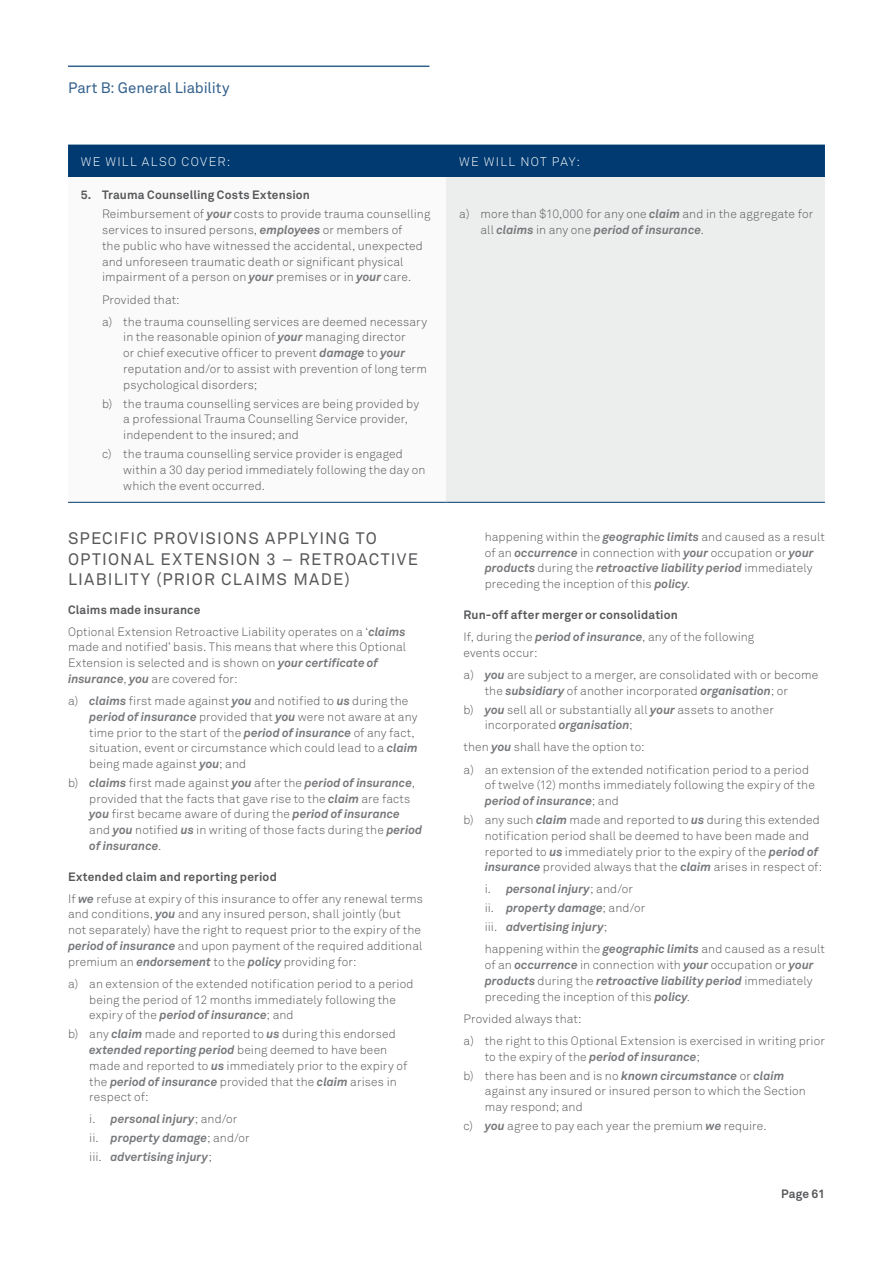
<style>
.page{position:relative;width:893px;height:1263px;background:#fff}
.page>*{position:absolute;margin:0;border:0;box-sizing:border-box;transform-origin:0 0}
.Body_heading_2{font:16.5px/20.2px "Akkurat Pro";letter-spacing:.07em;color:#57585a}
.t1{font:15px "Akkurat Pro";letter-spacing:-.005em;color:#33618d}
.H1_TABLE{font:12.3px "Akkurat Light Pro";letter-spacing:.105em;color:#fff}
.B_Body_Bullets_1{font:12px/15.8px "Akkurat Light Pro";letter-spacing:.01em;color:#57585a}
.B_Body_inset{font:12px/15.8px "Akkurat Light Pro";letter-spacing:.01em;color:#57585a}
.B_Body_copy{font:12px/15.8px "Akkurat Light Pro";letter-spacing:.01em;color:#57585a}
.B_Body_Bullets_2{font:12px/15.8px "Akkurat Light Pro";letter-spacing:.01em;color:#57585a}
.B_Body_Bullets_2-2{font:italic 700 12px "Akkurat Pro";color:#76787b}
.Body_Subhead{font:700 12px "Akkurat Pro";letter-spacing:.015em;color:#57585a}
.Body_bullet_subhead{font:700 12px "Akkurat Pro";letter-spacing:.015em;color:#57585a}
.s1{font-family:"Akkurat Pro";font-weight:700;font-style:italic;color:#76787b}
.s2{font-family:"Akkurat Light Pro";font-weight:400;font-style:normal;color:#57585a}
</style>
<div class="page">
<hr style="left:68px;top:66px;width:361px;height:1px;background:#33618d">
<div style="left:68px;top:145px;width:757px;height:33px;background:#003a70"></div>
<div style="left:68px;top:178px;width:378px;height:324px;background:#fafafa"></div>
<div style="left:446px;top:178px;width:379px;height:324px;background:#eceded"></div>
<hr style="left:68px;top:502px;width:378px;height:1px;background:#003a70">
<hr style="left:446px;top:502px;width:379px;height:1px;background:#003a70">
<p class="t1" style="left:68px;top:79px;width:163px">Part B: General Liability</p>
<p class="H1_TABLE" style="left:81px;top:154px;width:151px">WE WILL ALSO COVER:</p>
<p class="H1_TABLE" style="left:459px;top:154px;width:122px">WE WILL NOT PAY:</p>
<p class="Body_bullet_subhead" style="left:81px;top:188px;width:231px">5. Trauma Counselling Costs Extension</p>
<p class="B_Body_inset" style="left:102px;top:207px;width:330px">Reimbursement of <span class="s1">your</span> costs to provide trauma counselling services to insured persons, <span class="s1">employees</span> or members of<br>the public who have witnessed the accidental, unexpected and unforeseen traumatic death or significant physical impairment of a person on <span class="s1">your</span> premises or in <span class="s1">your</span> care.</p>
<p class="B_Body_inset" style="left:102px;top:292px;width:79px">Provided that:</p>
<p class="B_Body_Bullets_2" style="left:123px;top:314px;width:305px;text-indent:-21px">a) the trauma counselling services are deemed necessary in the reasonable opinion of <span class="s1">your</span> managing director<br>or chief executive officer to prevent <span class="s1">damage</span> to <span class="s1">your </span>reputation and/or to assist with prevention of long term psychological disorders;</p>
<p class="B_Body_Bullets_2" style="left:123px;top:396px;width:297px;text-indent:-21px">b) the trauma counselling services are being provided by a professional Trauma Counselling Service provider, independent to the insured; and</p>
<p class="B_Body_Bullets_2" style="left:123px;top:446px;width:303px;text-indent:-21px">c) the trauma counselling service provider is engaged within a 30 day period immediately following the day on which the event occurred.</p>
<p class="B_Body_Bullets_1" style="left:480px;top:207px;width:334px;text-indent:-21px">a) more than $10,000 for any one <span class="s1">claim</span> and in the aggregate for all <span class="s1">claims</span> in any one <span class="s1">period of insurance</span>.</p>
<p class="Body_heading_2" style="left:68px;top:529px;width:352px">SPECIFIC PROVISIONS APPLYING TO<br>OPTIONAL EXTENSION 3 – RETROACTIVE<br>LIABILITY (PRIOR CLAIMS MADE)</p>
<p class="Body_Subhead" style="left:68px;top:602px;width:134px">Claims made insurance</p>
<p class="B_Body_copy" style="left:68px;top:624px;width:340px">Optional Extension Retroactive Liability operates on a ‘<span class="s1">claims </span>made and notified’ basis. This means that where this Optional Extension is selected and is shown on <span class="s1">your certificate of insurance</span>, <span class="s1">you</span> are covered for:</p>
<p class="B_Body_Bullets_1" style="left:89px;top:693px;width:330px;text-indent:-21px">a) <span class="s1">claims</span> first made against <span class="s1">you</span> and notified to <span class="s1">us</span> during the <span class="s1">period of insurance</span> provided that <span class="s1">you</span> were not aware at any time prior to the start of the <span class="s1">period of insurance</span> of any fact, situation, event or circumstance which could lead to a <span class="s1">claim </span>being made against <span class="s1">you</span>; and</p>
<p class="B_Body_Bullets_1" style="left:89px;top:775px;width:334px;text-indent:-21px">b) <span class="s1">claims</span> first made against <span class="s1">you</span> after the <span class="s1">period of insurance</span>, provided that the facts that gave rise to the <span class="s1">claim</span> are facts <span class="s1">you</span> first became aware of during the <span class="s1">period of insurance </span>and <span class="s1">you</span> notified <span class="s1">us</span> in writing of those facts during the <span class="s1">period of insurance</span>.</p>
<p class="Body_Subhead" style="left:68px;top:869px;width:210px">Extended claim and reporting period</p>
<p class="B_Body_copy" style="left:68px;top:891px;width:356px">If <span class="s1">we</span> refuse at expiry of this insurance to offer any renewal terms and conditions, <span class="s1">you</span> and any insured person, shall jointly (but<br>not separately) have the right to request prior to the expiry of the <span class="s1">period of insurance</span> and upon payment of the required additional premium an <span class="s1">endorsement</span> to the <span class="s1">policy</span> providing for:</p>
<p class="B_Body_Bullets_1" style="left:89px;top:976px;width:326px;text-indent:-21px">a) an extension of the extended notification period to a period being the period of 12 months immediately following the expiry of the <span class="s1">period of insurance</span>; and</p>
<p class="B_Body_Bullets_1" style="left:89px;top:1026px;width:319px;text-indent:-21px">b) any <span class="s1">claim</span> made and reported to <span class="s1">us</span> during this endorsed <span class="s1">extended reporting period</span> being deemed to have been made and reported to <span class="s1">us</span> immediately prior to the expiry of the <span class="s1">period of insurance</span> provided that the <span class="s1">claim</span> arises in respect of:</p>
<p class="B_Body_Bullets_2-2" style="left:89px;top:1111px;width:150px"><span class="s2">i.</span> personal injury<span class="s2">; and/or</span></p>
<p class="B_Body_Bullets_2-2" style="left:89px;top:1130px;width:162px"><span class="s2">ii.</span> property damage<span class="s2">; and/or</span></p>
<p class="B_Body_Bullets_2-2" style="left:89px;top:1149px;width:124px"><span class="s2">iii.</span> advertising injury<span class="s2">;</span></p>
<p class="B_Body_inset" style="left:485px;top:529px;width:342px">happening within the <span class="s1">geographic limits</span> and caused as a result of an <span class="s1">occurrence</span> in connection with <span class="s1">your</span> occupation or <span class="s1">your products</span> during the <span class="s1">retroactive liability period</span> immediately preceding the inception of this <span class="s1">policy</span>.</p>
<p class="Body_Subhead" style="left:463px;top:607px;width:216px">Run-off after merger or consolidation</p>
<p class="B_Body_copy" style="left:463px;top:629px;width:292px">If, during the <span class="s1">period of insurance</span>, any of the following events occur:</p>
<p class="B_Body_Bullets_1" style="left:485px;top:667px;width:335px;text-indent:-21px">a) <span class="s1">you</span> are subject to a merger, are consolidated with or become the <span class="s1">subsidiary</span> of another incorporated <span class="s1">organisation</span>; or</p>
<p class="B_Body_Bullets_1" style="left:485px;top:702px;width:291px;text-indent:-21px">b) <span class="s1">you</span> sell all or substantially all <span class="s1">your</span> assets to another incorporated <span class="s1">organisation</span>;</p>
<p class="B_Body_copy" style="left:463px;top:740px;width:183px">then <span class="s1">you</span> shall have the option to:</p>
<p class="B_Body_Bullets_1" style="left:485px;top:762px;width:332px;text-indent:-21px">a) an extension of the extended notification period to a period of twelve (12) months immediately following the expiry of the <span class="s1">period of insurance</span>; and</p>
<p class="B_Body_Bullets_1" style="left:485px;top:812px;width:339px;text-indent:-21px">b) any such <span class="s1">claim</span> made and reported to <span class="s1">us</span> during this extended notification period shall be deemed to have been made and reported to <span class="s1">us</span> immediately prior to the expiry of the <span class="s1">period of insurance</span> provided always that the <span class="s1">claim</span> arises in respect of:</p>
<p class="B_Body_Bullets_2-2" style="left:485px;top:881px;width:150px"><span class="s2">i.</span> personal injury<span class="s2">; and/or</span></p>
<p class="B_Body_Bullets_2-2" style="left:485px;top:900px;width:162px"><span class="s2">ii.</span> property damage<span class="s2">; and/or</span></p>
<p class="B_Body_Bullets_2-2" style="left:485px;top:919px;width:124px"><span class="s2">iii.</span> advertising injury<span class="s2">;</span></p>
<p class="B_Body_inset" style="left:485px;top:941px;width:342px">happening within the <span class="s1">geographic limits</span> and caused as a result of an <span class="s1">occurrence</span> in connection with <span class="s1">your</span> occupation or <span class="s1">your products</span> during the <span class="s1">retroactive liability period</span> immediately preceding the inception of this <span class="s1">policy</span>.</p>
<p class="B_Body_copy" style="left:463px;top:1011px;width:120px">Provided always that:</p>
<p class="B_Body_Bullets_1" style="left:485px;top:1033px;width:342px;text-indent:-21px">a) the right to this Optional Extension is exercised in writing prior to the expiry of the <span class="s1">period of insurance</span>;</p>
<p class="B_Body_Bullets_1" style="left:485px;top:1068px;width:323px;text-indent:-21px">b) there has been and is no <span class="s1">known circumstance</span> or <span class="s1">claim </span>against any insured or insured person to which the Section may respond; and</p>
<p class="B_Body_Bullets_1" style="left:463px;top:1118px;width:305px">c) <span class="s1">you</span> agree to pay each year the premium <span class="s1">we</span> require.</p>
<p class="Body_Subhead" style="left:781px;top:1186px;width:45px">Page 61</p>
</div>
